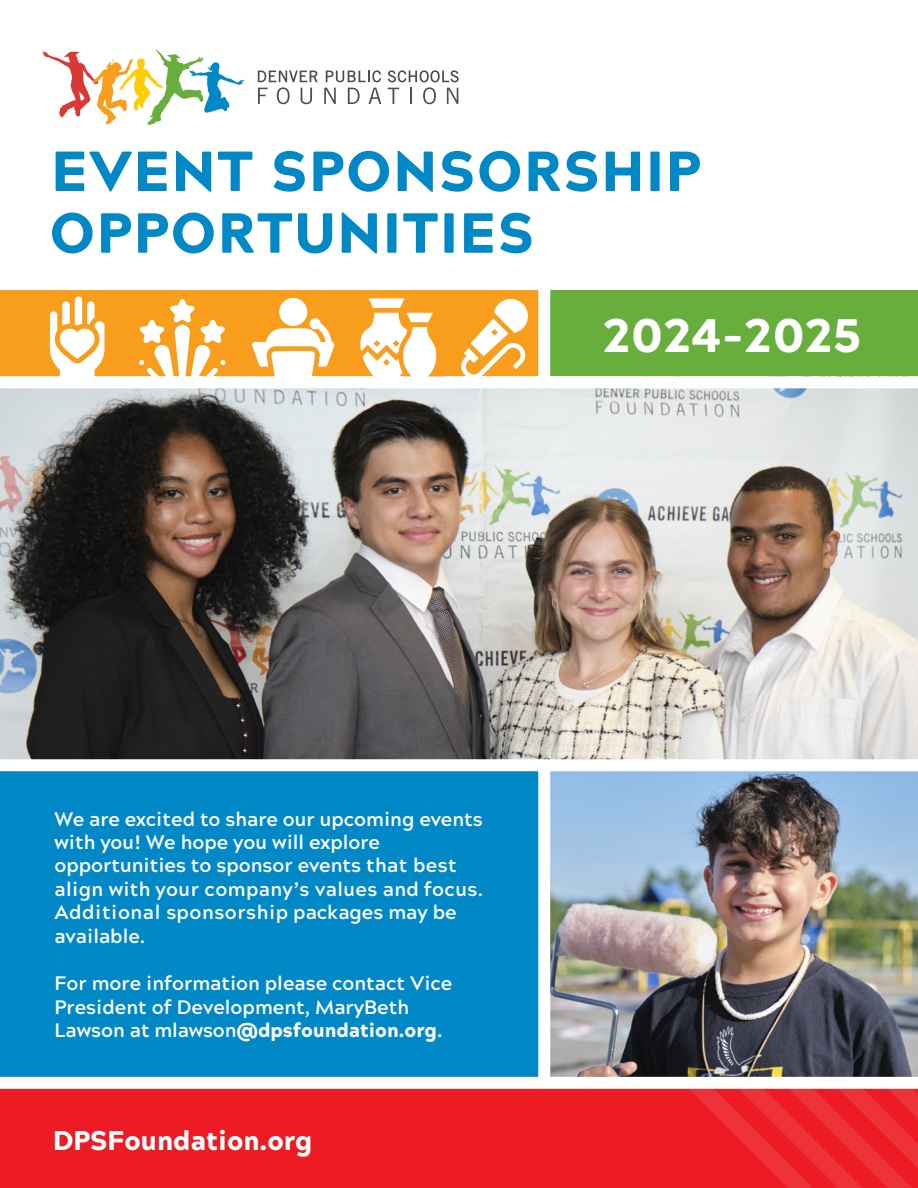
<style>
.page{position:relative;width:918px;height:1188px;background:#fff}
.page>*{position:absolute;margin:0;border:0;box-sizing:border-box;transform-origin:0 0}
.t1{font:900 56.4px/61.7px "Acherus Grotesque";letter-spacing:.035em;color:#0088c7}
.t2{font:900 46.95px "Acherus Grotesque";letter-spacing:.03em;color:#fff}
.t3{font:900 27px "Acherus Grotesque";color:#fff}
.t4{font:700 19.5px/23.4px "Acherus Grotesque";color:#fff}
.s1{font-weight:900}
</style>
<div class="page">
<img style="left:0;top:388px;width:918px;height:371px">
<img style="left:550px;top:771px;width:368px;height:306px">
<svg style="left:42px;top:49px;width:202px;height:76px"></svg>
<svg style="left:326px;top:70px;width:55px;height:12px"></svg>
<svg style="left:258px;top:71px;width:60px;height:33px"></svg>
<svg style="left:324px;top:88px;width:12px;height:16px"></svg>
<svg style="left:348px;top:88px;width:12px;height:16px"></svg>
<svg style="left:369px;top:88px;width:12px;height:16px"></svg>
<svg style="left:388px;top:70px;width:71px;height:34px"></svg>
<div style="left:0;top:1081px;width:918px;height:107px;background:#ed1c24"></div>
<svg style="left:690px;top:1089px;width:228px;height:99px"></svg>
<div style="left:0;top:290px;width:918px;height:86px;background:#67ae3d"></div>
<div style="left:0;top:290px;width:539px;height:86px;background:#f99d1c"></div>
<div style="left:0;top:767px;width:548px;height:313px;background:#0088c7"></div>
<div style="left:0;top:759px;width:918px;height:12px;background:#fff"></div>
<div style="left:0;top:1077px;width:918px;height:12px;background:#fff"></div>
<div style="left:538px;top:762px;width:12px;height:325px;background:#fff"></div>
<div style="left:538px;top:279px;width:12px;height:107px;background:#fff"></div>
<svg style="left:460px;top:299px;width:68px;height:78px"></svg>
<svg style="left:360px;top:298px;width:76px;height:79px"></svg>
<svg style="left:50px;top:296px;width:55px;height:81px"></svg>
<svg style="left:139px;top:299px;width:87px;height:78px"></svg>
<div style="left:280px;top:298px;width:27px;height:28px;background:#fff;border-radius:50%"></div>
<div style="left:280px;top:298px;width:27px;height:28px;border:1px solid #fff;border-radius:50%"></div>
<svg style="left:252px;top:318px;width:82px;height:59px"></svg>
<h1 class="t1" style="left:50px;top:137px;width:653px">EVENT SPONSORSHIP<br>OPPORTUNITIES</h1>
<h2 class="t2" style="left:603px;top:295px;width:259px">2024-2025</h2>
<p class="t4" style="left:54px;top:806px;width:430px">We are excited to share our upcoming events with you! We hope you will explore opportunities to sponsor events that best align with your company’s values and focus.<br>Additional sponsorship packages may be available.</p>
<p class="t4" style="left:54px;top:971px;width:400px">For more information please contact Vice<br>President of Development, MaryBeth<br>Lawson at mlawson<span class="s1">@dpsfoundation.org</span>.</p>
<h3 class="t3" style="left:53px;top:1117px;width:261px">DPSFoundation.org</h3>
</div>
